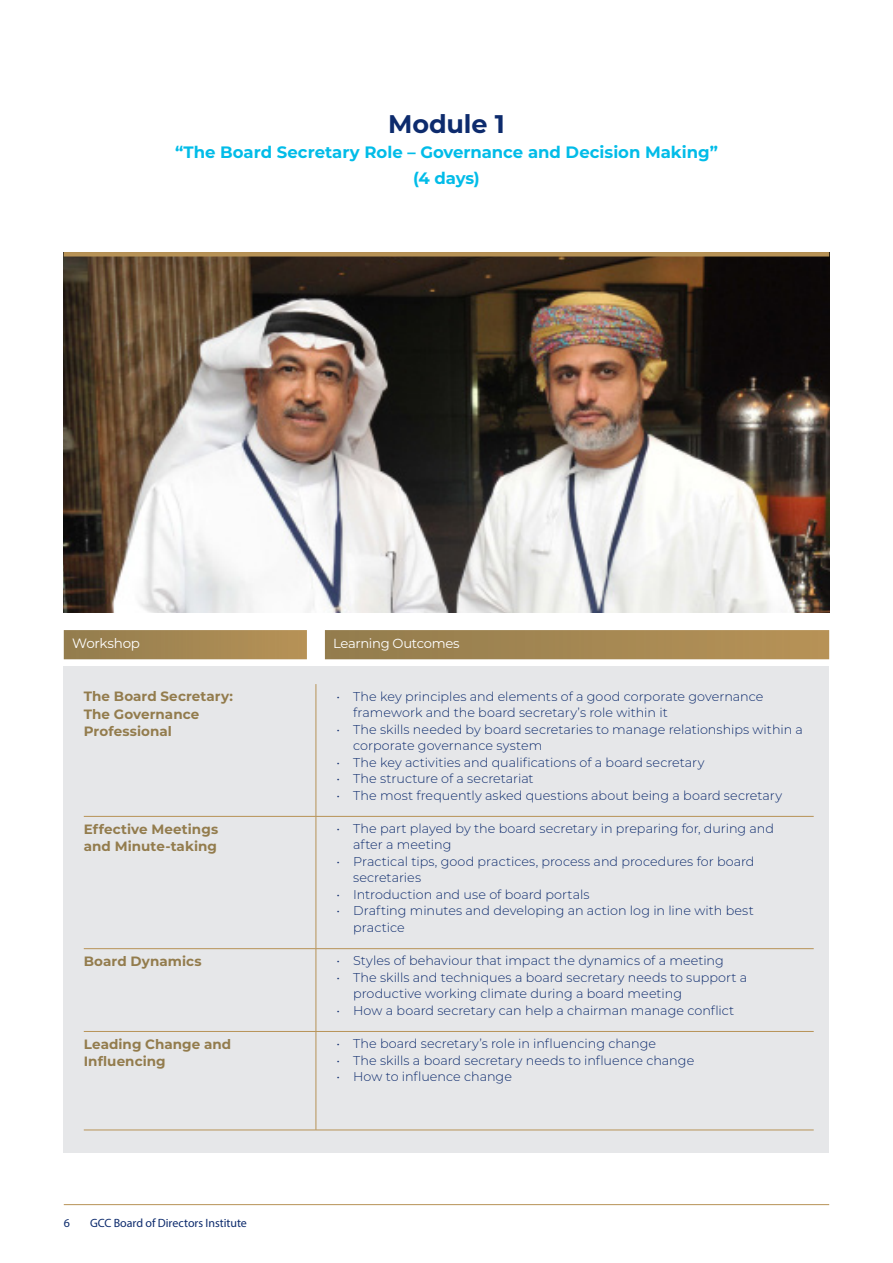
<style>
.page{position:relative;width:893px;height:1263px;background:#fff}
.page>*{position:absolute;margin:0;border:0;box-sizing:border-box;transform-origin:0 0}
.WorkshopNumber{font:700 25.5px "Montserrat";letter-spacing:-.005em;color:#0d2b6d}
.WorkshopTitle{font:700 16.5px "Montserrat";color:#02bce8}
.WorkshopName{font:700 13.5px/17.5px "Montserrat";letter-spacing:.005em;color:#937c4d}
.GoldBarHead{font:13.5px "Montserrat";letter-spacing:-.025em;color:#fff}
.GoldBarHead-2{font:13.2px "Montserrat";letter-spacing:-.025em;color:#fff}
.t1{font:300 12.75px/16.5px "Montserrat";color:#0d2b6d}
.t2{font:12px "Myriad Pro";letter-spacing:-.005em;color:#0d2b6d}
</style>
<div class="page">
<div style="left:64px;top:666px;width:765px;height:486px;background:#e6e7e9"></div>
<div style="left:64px;top:630px;width:243px;height:29px;background:linear-gradient(to right,#927c4d,#b79257)"></div>
<div style="left:325px;top:630px;width:504px;height:29px;background:linear-gradient(to right,#927c4d,#b79257)"></div>
<hr style="left:316px;top:684px;width:1px;height:132px;background:#b79256">
<hr style="left:316px;top:816px;width:1px;height:132px;background:#b79256">
<hr style="left:316px;top:949px;width:1px;height:82px;background:#b79256">
<hr style="left:316px;top:1032px;width:1px;height:98px;background:#b79256">
<hr style="left:84px;top:816px;width:232px;height:1px;background:#b79256">
<hr style="left:316px;top:816px;width:498px;height:1px;background:#b79256">
<hr style="left:84px;top:948px;width:232px;height:1px;background:#b79256">
<hr style="left:316px;top:948px;width:498px;height:1px;background:#b79256">
<hr style="left:84px;top:1031px;width:232px;height:1px;background:#b79256">
<hr style="left:316px;top:1031px;width:498px;height:1px;background:#b79256">
<hr style="left:84px;top:1130px;width:232px;height:1px;background:#b79256">
<hr style="left:316px;top:1130px;width:498px;height:1px;background:#b79256">
<img style="left:64px;top:257px;width:765px;height:355px">
<div style="left:64px;top:252px;width:765px;height:5px;background:#b79256"></div>
<hr style="left:64px;top:1204px;width:765px;height:1px;background:#b79256">
<p class="WorkshopNumber" style="left:388px;top:105px;width:118px">Module 1</p>
<p class="WorkshopTitle" style="left:175px;top:140px;width:544px">“The Board Secretary Role – Governance and Decision Making”</p>
<p class="WorkshopTitle" style="left:413px;top:166px;width:68px">(4 days)</p>
<p class="GoldBarHead" style="left:72px;top:634px;width:69px">Workshop</p>
<p class="GoldBarHead-2" style="left:333px;top:634px;width:128px">Learning Outcomes</p>
<p class="WorkshopName" style="left:84px;top:687px;width:151px">The Board Secretary:<br>The Governance<br>Professional</p>
<p class="t1" style="left:353px;top:687px;width:412px;text-indent:-17px">• The key principles and elements of a good corporate governance framework and the board secretary’s role within it</p>
<p class="t1" style="left:353px;top:720px;width:451px;text-indent:-17px">• The skills needed by board secretaries to manage relationships within a corporate governance system</p>
<p class="t1" style="left:337px;top:753px;width:369px">• The key activities and qualifications of a board secretary</p>
<p class="t1" style="left:337px;top:770px;width:199px">• The structure of a secretariat</p>
<p class="t1" style="left:337px;top:786px;width:447px">• The most frequently asked questions about being a board secretary</p>
<p class="WorkshopName" style="left:84px;top:819px;width:136px">Effective Meetings and Minute-taking</p>
<p class="t1" style="left:353px;top:820px;width:422px;text-indent:-17px">• The part played by the board secretary in preparing for, during and after a meeting</p>
<p class="t1" style="left:353px;top:853px;width:403px;text-indent:-17px">• Practical tips, good practices, process and procedures for board secretaries</p>
<p class="t1" style="left:337px;top:886px;width:254px">• Introduction and use of board portals</p>
<p class="t1" style="left:353px;top:902px;width:402px;text-indent:-17px">• Drafting minutes and developing an action log in line with best practice</p>
<p class="WorkshopName" style="left:84px;top:952px;width:119px">Board Dynamics</p>
<p class="t1" style="left:337px;top:952px;width:389px">• Styles of behaviour that impact the dynamics of a meeting</p>
<p class="t1" style="left:353px;top:968px;width:396px;text-indent:-17px">• The skills and techniques a board secretary needs to support a productive working climate during a board meeting</p>
<p class="t1" style="left:337px;top:1001px;width:399px">• How a board secretary can help a chairman manage conflict</p>
<p class="WorkshopName" style="left:84px;top:1034px;width:149px">Leading Change and<br>Influencing</p>
<p class="t1" style="left:337px;top:1035px;width:321px">• The board secretary’s role in influencing change</p>
<p class="t1" style="left:337px;top:1051px;width:359px">• The skills a board secretary needs to influence change</p>
<p class="t1" style="left:337px;top:1068px;width:177px">• How to influence change</p>
<p class="t2" style="left:64px;top:1215px;width:8px">6</p>
<p class="t2" style="left:90px;top:1215px;width:158px">GCC Board of Directors Institute</p>
</div>
